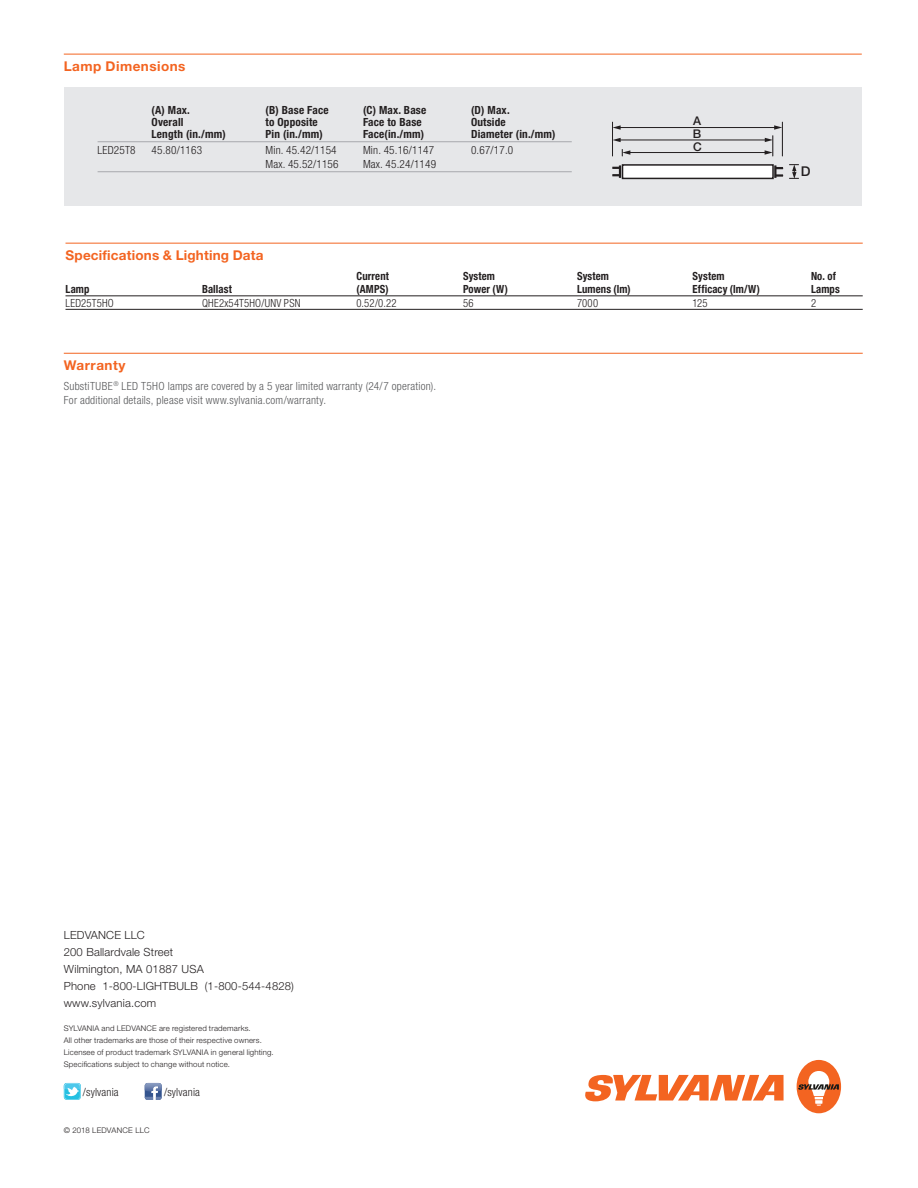
<style>
.page{position:relative;width:918px;height:1188px;background:#fff}
.page>*{position:absolute;margin:0;border:0;box-sizing:border-box;transform-origin:0 0}
.Letter_Tablehead_9_o{font:700 13.5px "Helvetica Neue LT Pro";letter-spacing:.02em;color:#f36421}
.t1{font:500 13.5px "Helvetica Neue";color:#231f20}
.t2{font:500 12px "Helvetica Neue";color:#231f20}
.Warranty_copy{font:300 condensed 11.25px/13.5px "Helvetica Neue LT Pro";letter-spacing:.02em;color:#57585a}
.A4_24_Table_head_7_5{font:700 condensed 11.25px "Helvetica Neue LT Pro";letter-spacing:.015em;color:#231f20}
.t3{font:300 11.25px/17px "Helvetica Neue LT Pro";letter-spacing:.015em;color:#231f20}
.Letter_Tablehead_7_5{font:700 condensed 11.25px "Helvetica Neue LT Pro";letter-spacing:.01em;color:#231f20;scale:.95 1}
.A4_25_Table_copy_7_5{font:300 condensed 11.25px "Helvetica Neue LT Pro";letter-spacing:.015em;color:#231f20}
.Letter_Tables_7_5_Ba{font:300 condensed 11.25px "Helvetica Neue LT Pro";letter-spacing:.015em;color:#231f20;scale:.95 1}
.Letter_Tables_7_5_Ba-2{font:300 condensed 11.25px "Helvetica Neue LT Pro";letter-spacing:.015em;color:#231f20}
.t4{font:300 7.8px "Helvetica Neue LT Pro";letter-spacing:.025em;color:#231f20}
</style>
<div class="page">
<svg style="left:585px;top:1075px;width:199px;height:26px"></svg>
<div style="left:797px;top:1060px;width:44px;height:53px;background:#f36421;border-radius:50%"></div>
<svg style="left:798px;top:1071px;width:41px;height:35px"></svg>
<svg style="left:64px;top:1083px;width:17px;height:17px"></svg>
<svg style="left:145px;top:1083px;width:17px;height:17px"></svg>
<hr style="left:64px;top:353px;width:799px;height:1px;background:#f36421">
<hr style="left:66px;top:243px;width:797px;height:1px;background:#f36421">
<hr style="left:66px;top:296px;width:797px;height:1px;background:#231f20">
<hr style="left:66px;top:309px;width:797px;height:1px;background:#231f20">
<div style="left:64px;top:87px;width:798px;height:118px;background:#e6e7e9"></div>
<hr style="left:64px;top:54px;width:798px;height:1px;background:#f36421">
<hr style="left:619px;top:127px;width:157px;height:1px;background:#231f20">
<svg style="left:613px;top:125px;width:8px;height:5px"></svg>
<hr style="left:619px;top:140px;width:147px;height:1px;background:#231f20">
<svg style="left:613px;top:138px;width:8px;height:4px"></svg>
<hr style="left:629px;top:152px;width:137px;height:1px;background:#231f20">
<div style="left:622px;top:164px;width:152px;height:15px;background:#fff;border:2px solid #231f20"></div>
<svg style="left:612px;top:165px;width:9px;height:13px"></svg>
<svg style="left:774px;top:165px;width:9px;height:13px"></svg>
<svg style="left:789px;top:164px;width:10px;height:15px"></svg>
<svg style="left:622px;top:149px;width:8px;height:7px"></svg>
<hr style="left:612px;top:122px;width:1px;height:34px;background:#231f20">
<svg style="left:765px;top:125px;width:17px;height:31px"></svg>
<hr style="left:782px;top:122px;width:1px;height:34px;background:#231f20">
<hr style="left:98px;top:141px;width:474px;height:1px;background:#a8a9ad">
<hr style="left:98px;top:171px;width:474px;height:1px;background:#a8a9ad">
<p class="Letter_Tablehead_9_o" style="left:64px;top:58px;width:123px">Lamp Dimensions</p>
<p class="A4_24_Table_head_7_5" style="left:152px;top:103px;width:40px">(A) Max.</p>
<p class="A4_24_Table_head_7_5" style="left:266px;top:103px;width:65px">(B) Base Face</p>
<p class="A4_24_Table_head_7_5" style="left:363px;top:103px;width:65px">(C) Max. Base</p>
<p class="A4_24_Table_head_7_5" style="left:471px;top:103px;width:40px">(D) Max.</p>
<p class="A4_24_Table_head_7_5" style="left:152px;top:115px;width:34px">Overall</p>
<p class="A4_24_Table_head_7_5" style="left:266px;top:115px;width:54px">to Opposite</p>
<p class="A4_24_Table_head_7_5" style="left:363px;top:115px;width:60px">Face to Base</p>
<p class="A4_24_Table_head_7_5" style="left:471px;top:115px;width:36px">Outside</p>
<p class="A4_24_Table_head_7_5" style="left:152px;top:127px;width:76px">Length (in./mm)</p>
<p class="A4_24_Table_head_7_5" style="left:266px;top:127px;width:59px">Pin (in./mm)</p>
<p class="A4_24_Table_head_7_5" style="left:363px;top:127px;width:63px">Face(in./mm)</p>
<p class="A4_24_Table_head_7_5" style="left:471px;top:127px;width:86px">Diameter (in./mm)</p>
<p class="A4_25_Table_copy_7_5" style="left:98px;top:144px;width:40px">LED25T8</p>
<p class="A4_25_Table_copy_7_5" style="left:152px;top:144px;width:52px">45.80/1163</p>
<p class="A4_25_Table_copy_7_5" style="left:266px;top:144px;width:73px">Min. 45.42/1154</p>
<p class="A4_25_Table_copy_7_5" style="left:363px;top:144px;width:73px">Min. 45.16/1147</p>
<p class="A4_25_Table_copy_7_5" style="left:471px;top:144px;width:44px">0.67/17.0</p>
<p class="A4_25_Table_copy_7_5" style="left:266px;top:157px;width:75px">Max. 45.52/1156</p>
<p class="A4_25_Table_copy_7_5" style="left:363px;top:157px;width:75px">Max. 45.24/1149</p>
<p class="Letter_Tablehead_9_o" style="left:66px;top:247px;width:200px">Specifications &amp; Lighting Data</p>
<p class="t2" style="left:693px;top:114px;width:10px">A</p>
<p class="t2" style="left:693px;top:127px;width:10px">B</p>
<p class="t2" style="left:693px;top:139px;width:10px">C</p>
<p class="t1" style="left:801px;top:163px;width:11px">D</p>
<p class="Letter_Tablehead_7_5" style="left:357px;top:269px;width:36px">Current</p>
<p class="Letter_Tablehead_7_5" style="left:463px;top:269px;width:35px">System</p>
<p class="Letter_Tablehead_7_5" style="left:577px;top:269px;width:35px">System</p>
<p class="Letter_Tablehead_7_5" style="left:693px;top:269px;width:35px">System</p>
<p class="Letter_Tablehead_7_5" style="left:811px;top:269px;width:28px">No. of</p>
<p class="Letter_Tablehead_7_5" style="left:66px;top:283px;width:27px">Lamp</p>
<p class="Letter_Tablehead_7_5" style="left:202px;top:283px;width:33px">Ballast</p>
<p class="Letter_Tablehead_7_5" style="left:357px;top:283px;width:35px">(AMPS)</p>
<p class="Letter_Tablehead_7_5" style="left:463px;top:283px;width:49px">Power (W)</p>
<p class="Letter_Tablehead_7_5" style="left:577px;top:283px;width:58px">Lumens (lm)</p>
<p class="Letter_Tablehead_7_5" style="left:693px;top:283px;width:73px">Efficacy (lm/W)</p>
<p class="Letter_Tablehead_7_5" style="left:811px;top:283px;width:32px">Lamps</p>
<p class="Letter_Tables_7_5_Ba" style="left:66px;top:297px;width:52px">LED25T5HO</p>
<p class="Letter_Tables_7_5_Ba" style="left:202px;top:297px;width:105px">QHE2x54T5HO/UNV PSN</p>
<p class="Letter_Tables_7_5_Ba" style="left:357px;top:297px;width:44px">0.52/0.22</p>
<p class="Letter_Tables_7_5_Ba" style="left:463px;top:297px;width:13px">56</p>
<p class="Letter_Tables_7_5_Ba" style="left:577px;top:297px;width:24px">7000</p>
<p class="Letter_Tables_7_5_Ba" style="left:693px;top:297px;width:17px">125</p>
<p class="Letter_Tables_7_5_Ba" style="left:811px;top:297px;width:7px">2</p>
<p class="Letter_Tablehead_9_o" style="left:64px;top:357px;width:63px">Warranty</p>
<p class="Warranty_copy" style="left:64px;top:379px;width:374px">SubstiTUBE<sup>®</sup> LED T5HO lamps are covered by a 5 year limited warranty (24/7 operation).<br>For additional details, please visit www.sylvania.com/warranty.</p>
<p class="t3" style="left:64px;top:926px;width:111px">LEDVANCE LLC<br>200 Ballardvale Street</p>
<p class="t3" style="left:64px;top:960px;width:142px">Wilmington, MA 01887 USA</p>
<p class="t3" style="left:64px;top:977px;width:232px">Phone 1-800-LIGHTBULB (1-800-544-4828)</p>
<p class="t3" style="left:64px;top:994px;width:94px">www.sylvania.com</p>
<p class="t4" style="left:64px;top:1024px;width:188px">SYLVANIA and LEDVANCE are registered trademarks.</p>
<p class="t4" style="left:64px;top:1036px;width:200px">All other trademarks are those of their respective owners.</p>
<p class="t4" style="left:64px;top:1048px;width:211px">Licensee of product trademark SYLVANIA in general lighting.</p>
<p class="t4" style="left:64px;top:1060px;width:168px">Specifications subject to change without notice.</p>
<p class="Letter_Tables_7_5_Ba-2" style="left:83px;top:1085px;width:37px">/sylvania</p>
<p class="Letter_Tables_7_5_Ba-2" style="left:164px;top:1085px;width:37px">/sylvania</p>
<p class="t4" style="left:64px;top:1126px;width:87px">© 2018 LEDVANCE LLC</p>
</div>
